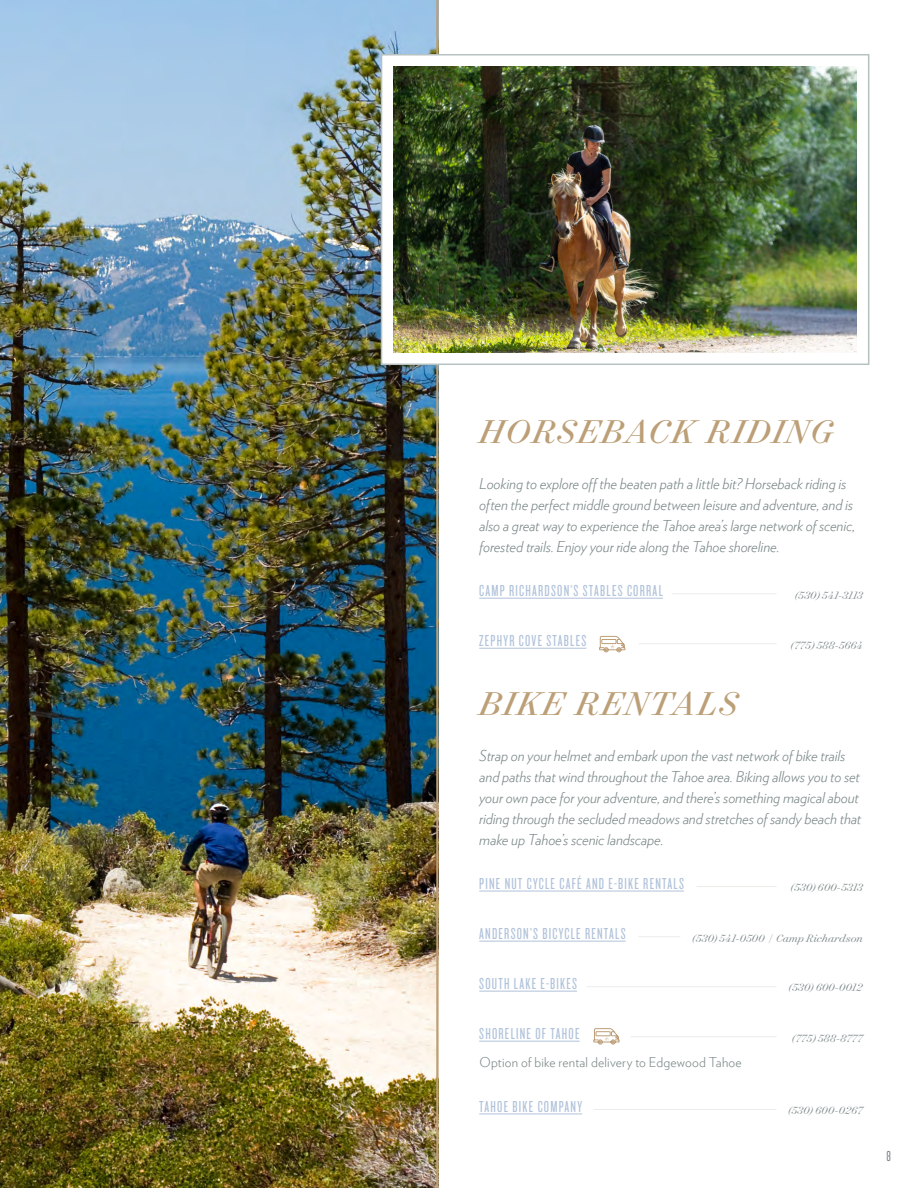
<style>
.page{position:relative;width:918px;height:1188px;background:#fff}
.page>*{position:absolute;margin:0;border:0;box-sizing:border-box;transform-origin:0 0}
.t1{font:italic 37.5px "Surveyor Display";letter-spacing:.05em;color:#bc9f77}
.t2{font:16.5px "Knockout HTF27 Junior Bantamwt";letter-spacing:.075em;color:#b0c2da}
.t3{font:italic 300 15px/21px "Verlag";letter-spacing:-.005em;color:#7b8787}
.t4{font:15px "Knockout HTF27 Junior Bantamwt";color:#7b8787}
.t5{font:300 13.5px "Verlag";letter-spacing:.015em;color:#7b8787}
.t6{font:italic 300 12px "Surveyor Display";letter-spacing:-.005em;color:#7b8787}
</style>
<div class="page">
<hr style="left:479px;top:598px;width:184px;height:1px;background:#b0c2da">
<hr style="left:672px;top:593px;width:105px;height:1px;background:#ececeb">
<hr style="left:479px;top:1114px;width:103px;height:1px;background:#b0c2da">
<hr style="left:594px;top:1109px;width:183px;height:1px;background:#ececeb">
<hr style="left:479px;top:991px;width:98px;height:1px;background:#b0c2da">
<hr style="left:587px;top:986px;width:190px;height:1px;background:#ececeb">
<hr style="left:479px;top:941px;width:147px;height:1px;background:#b0c2da">
<hr style="left:638px;top:936px;width:42px;height:1px;background:#ececeb">
<hr style="left:479px;top:648px;width:107px;height:1px;background:#b0c2da">
<hr style="left:638px;top:643px;width:139px;height:1px;background:#ececeb">
<svg style="left:599px;top:636px;width:26px;height:16px"></svg>
<img style="left:0;top:0;width:436px;height:1188px">
<hr style="left:436px;top:0;width:3px;height:1188px;background:#bc9f77">
<div style="left:381px;top:54px;width:488px;height:311px;background:#fff;border:2px solid #b6c1c0"></div>
<img style="left:393px;top:67px;width:463px;height:285px">
<hr style="left:479px;top:1041px;width:101px;height:1px;background:#b0c2da">
<hr style="left:631px;top:1036px;width:146px;height:1px;background:#ececeb">
<svg style="left:593px;top:1028px;width:26px;height:16px"></svg>
<hr style="left:479px;top:891px;width:205px;height:1px;background:#b0c2da">
<hr style="left:697px;top:886px;width:80px;height:1px;background:#ececeb">
<h1 class="t1" style="left:479px;top:408px;width:356px">HORSEBACK RIDING</h1>
<p class="t3" style="left:479px;top:472px;width:377px">Looking to explore off the beaten path a little bit? Horseback riding is often the perfect middle ground between leisure and adventure, and is also a great way to experience the Tahoe area’s large network of scenic, forested trails. Enjoy your ride along the Tahoe shoreline.</p>
<p class="t2" style="left:479px;top:583px;width:185px">CAMP RICHARDSON’S STABLES CORRAL</p>
<p class="t6" style="left:795px;top:588px;width:69px">(530) 541-3113</p>
<p class="t2" style="left:479px;top:633px;width:109px">ZEPHYR COVE STABLES</p>
<p class="t6" style="left:791px;top:638px;width:74px">(775) 588-5664</p>
<h1 class="t1" style="left:479px;top:680px;width:260px">BIKE RENTALS</h1>
<p class="t3" style="left:479px;top:744px;width:384px">Strap on your helmet and embark upon the vast network of bike trails and paths that wind throughout the Tahoe area. Biking allows you to set your own pace for your adventure, and there’s something magical about riding through the secluded meadows and stretches of sandy beach that make up Tahoe’s scenic landscape.</p>
<p class="t2" style="left:479px;top:876px;width:206px">PINE NUT CYCLE CAFÉ AND E-BIKE RENTALS</p>
<p class="t6" style="left:791px;top:880px;width:74px">(530) 600-5313</p>
<p class="t2" style="left:479px;top:926px;width:148px">ANDERSON’S BICYCLE RENTALS</p>
<p class="t6" style="left:692px;top:930px;width:172px">(530) 541-0500 | Camp Richardson</p>
<p class="t2" style="left:479px;top:976px;width:99px">SOUTH LAKE E-BIKES</p>
<p class="t6" style="left:789px;top:980px;width:76px">(530) 600-0012</p>
<p class="t2" style="left:479px;top:1026px;width:102px">SHORELINE OF TAHOE</p>
<p class="t6" style="left:792px;top:1031px;width:72px">(775) 588-8777</p>
<p class="t5" style="left:479px;top:1052px;width:264px">Option of bike rental delivery to Edgewood Tahoe</p>
<p class="t2" style="left:479px;top:1099px;width:104px">TAHOE BIKE COMPANY</p>
<p class="t6" style="left:788px;top:1103px;width:76px">(530) 600-0267</p>
<p class="t4" style="left:887px;top:1149px;width:6px">8</p>
</div>
